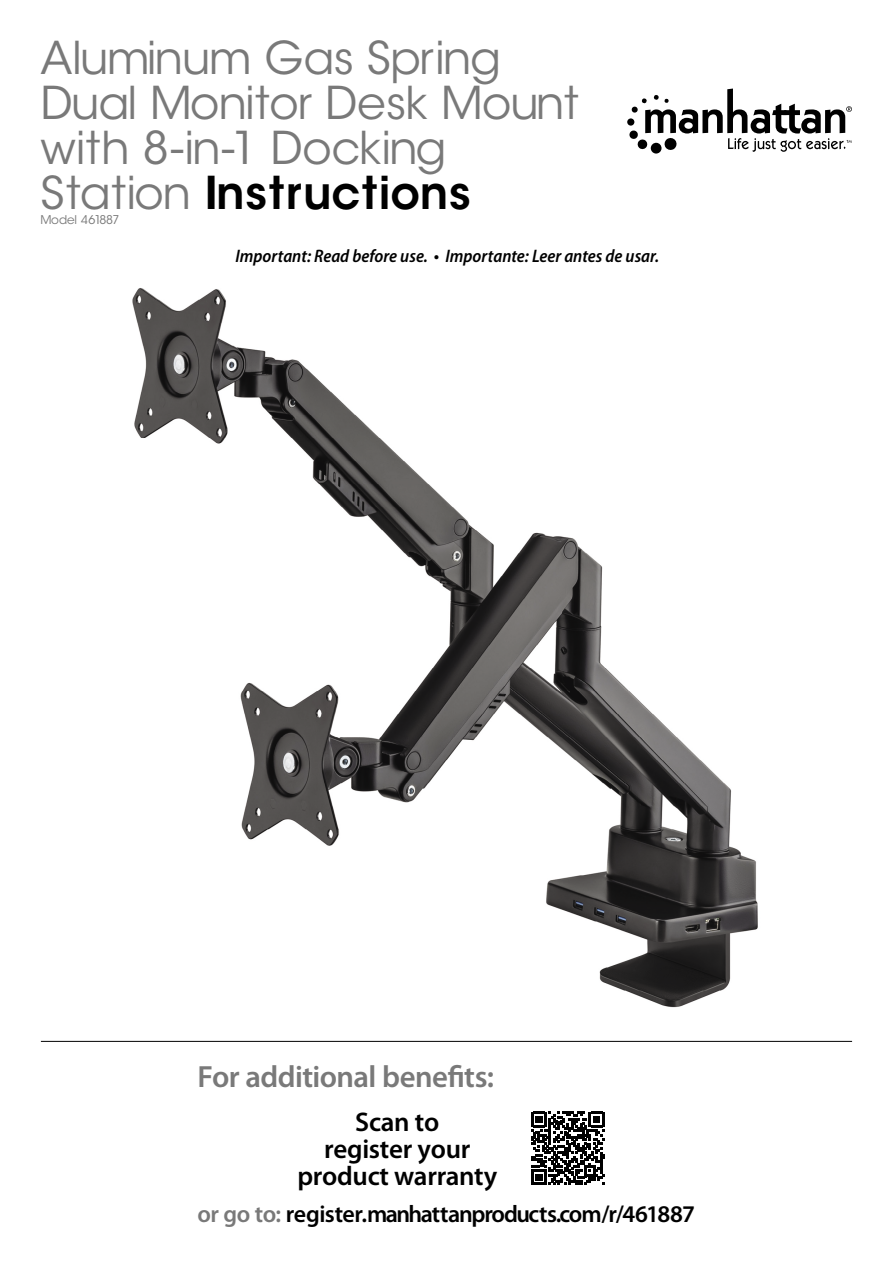
<style>
.page{position:relative;width:893px;height:1263px;background:#fff}
.page>*{position:absolute;margin:0;border:0;box-sizing:border-box;transform-origin:0 0}
.t1{font:45px/45px "ITC Avant Garde Std";letter-spacing:-.025em;color:#797979}
.t2{font:600 30.75px "Myriad Pro";letter-spacing:-.02em;color:#797979}
.t3{font:600 27px/27px "Myriad Pro";letter-spacing:-.01em;color:#000;text-align:center}
.t4{font:600 24px "Myriad Pro";letter-spacing:-.035em;color:#000}
.t5{font:italic 600 semi-condensed 18.15px "Myriad Pro";color:#000}
.t6{font:12px "ITC Avant Garde Std";letter-spacing:-.015em;color:#797979}
.s1{font-weight:600;color:#000}
.s2{color:#797979}
</style>
<div class="page">
<svg style="left:629px;top:89px;width:223px;height:63px"></svg>
<hr style="left:41px;top:1041px;width:811px;height:1px;background:#000">
<img style="left:132px;top:288px;width:626px;height:720px">
<svg style="left:531px;top:1112px;width:73px;height:73px"></svg>
<p class="t1" style="left:40px;top:36px;width:540px">Aluminum Gas Spring<br>Dual Monitor Desk Mount with 8-in-1 Docking<br>Station <span class="s1">Instructions</span></p>
<p class="t6" style="left:40px;top:212px;width:81px">Model 461887</p>
<p class="t5" style="left:235px;top:246px;width:425px">Important: Read before use. • Importante: Leer antes de usar.</p>
<p class="t2" style="left:197px;top:1057px;width:298px">For additional benefits:</p>
<p class="t3" style="left:297px;top:1107px;width:201px">Scan to<br>register your product warranty</p>
<p class="t4" style="left:197px;top:1199px;width:499px"><span class="s2">or go to:</span> register.manhattanproducts.com/r/461887</p>
</div>
